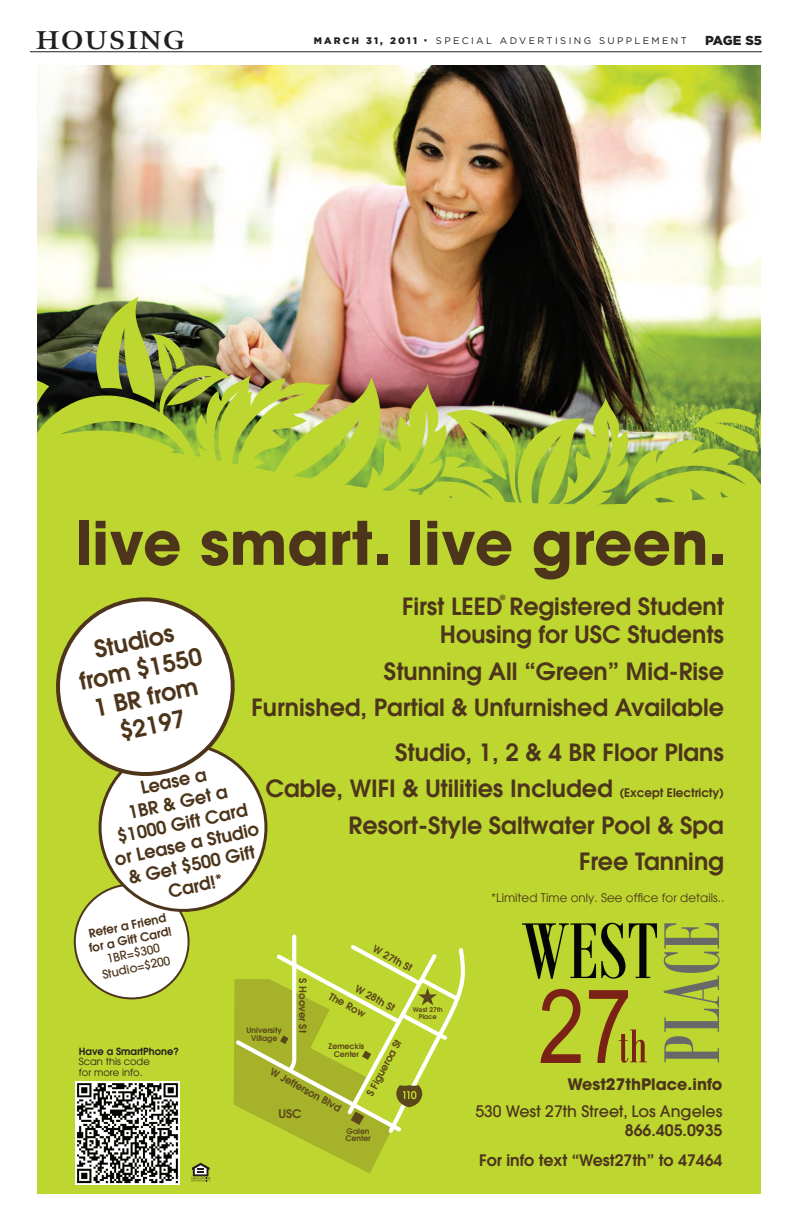
<style>
.page{position:relative;width:792px;height:1224px;background:#fff}
.page>*{position:absolute;margin:0;border:0;box-sizing:border-box;transform-origin:0 0}
.t1{font:700 59.5px "Avant Garde";color:#4c351b}
.t2{font:700 25.8px "Meno";letter-spacing:.075em;color:#231f20}
.t3{font:600 23.8px/28.5px "Avant Garde";color:#4c351b;text-align:right}
.t4{font:21.8px "Minion Pro";color:#4c351b}
.t5{font:600 17.8px/21.4px "Avant Garde";color:#4c351b;text-align:center}
.t6{font:600 15.9px/29.7px "Avant Garde";color:#4c351b;text-align:right}
.t7{font:500 15.9px "Avant Garde";color:#4c351b}
.t8{font:700 15.9px "Avant Garde";color:#4c351b}
.t9{font:900 13px "Gotham";letter-spacing:-.025em;color:#231f20}
.t10{font:11.9px "Avant Garde";color:#4c351b}
.t11{font:600 11.9px/14.3px "Avant Garde";color:#4c351b}
.t12{font:500 11.9px/14.3px "Avant Garde";color:#4c351b;text-align:center}
.t13{font:600 11.9px "Avant Garde";color:#5a471a}
.t14{font:600 10.1px/19px "Avant Garde";color:#5a471a}
.t15{font:9.9px/10.9px "Avant Garde";color:#231f20}
.t16{font:600 9.9px "Avant Garde";color:#231f20}
.t17{font:9.5px "Gotham";letter-spacing:.25em;color:#231f20}
.t18{font:600 7.7px/7.7px "Avant Garde";color:#5a471a;text-align:center}
.t19{font:600 6.5px/6.5px "Avant Garde";color:#5a471a;text-align:center}
.s1{font-weight:900}
.s2{font-family:"Century";font-size:8px}
.s3{font-size:11.9px}
</style>
<div class="page">
<hr style="left:30px;top:51px;width:732px;height:1px;background:#231f20">
<img style="left:37px;top:65px;width:723px;height:232px">
<img style="left:37px;top:297px;width:723px;height:211px">
<div style="left:37px;top:508px;width:723px;height:686px;background:#bed630"></div>
<div style="left:75px;top:885px;width:114px;height:113px;background:#fff;border-radius:50%"></div>
<svg style="left:522px;top:922px;width:198px;height:141px"></svg>
<img style="left:76px;top:1081px;width:103px;height:104px">
<svg style="left:234px;top:934px;width:231px;height:240px"></svg>
<svg style="left:56px;top:597px;width:212px;height:321px"></svg>
<svg style="left:191px;top:1163px;width:19px;height:19px"></svg>
<p class="t2" style="left:36px;top:24px;width:150px">HOUSING</p>
<p class="t17" style="left:314px;top:35px;width:375px"><span class="s1">MARCH 31, 2011</span> <span class="s2">▪</span> SPECIAL ADVERTISING SUPPLEMENT</p>
<p class="t9" style="left:705px;top:33px;width:58px">PAGE S5</p>
<h1 class="t1" style="left:75px;top:504px;width:654px">live smart. live green.</h1>
<p class="t3" style="left:402px;top:592px;width:323px">First LEED Registered Student<br>Housing for USC Students</p>
<p class="t3" style="left:252px;top:653px;width:474px;line-height:36.5px">Stunning All “Green” Mid-Rise<br>Furnished, Partial &amp; Unfurnished Available</p>
<p class="t3" style="left:266px;top:733px;width:460px;line-height:36.5px">Studio, 1, 2 &amp; 4 BR Floor Plans<br>Cable, WIFI &amp; Utilities Included <span class="s3">(Except Electricty)<br></span>Resort-Style Saltwater Pool &amp; Spa<br>Free Tanning</p>
<p class="t4" style="left:499px;top:588px;width:8px">®</p>
<p class="t3" style="left:71px;top:640px;width:126px;text-align:center;rotate:-12deg">Studios from $1550<br>1 BR from $2197</p>
<p class="t5" style="left:99px;top:786px;width:149px;rotate:-12deg">Lease a<br>1BR &amp; Get a $1000 Gift Card or Lease a Studio &amp; Get $500 Gift<br>Card!*</p>
<p class="t11" style="left:85px;top:927px;width:86px;rotate:-12deg">Refer a Friend for a Gift Card!</p>
<p class="t10" style="left:491px;top:890px;width:235px">*Limited Time only. See office for details..</p>
<p class="t12" style="left:98px;top:954px;width:71px;rotate:-12deg">1BR=$300<br>Studio=$200</p>
<p class="t14" style="left:378px;top:939px;width:45px;rotate:28deg">W 27th St</p>
<p class="t14" style="left:343px;top:970px;width:65px;text-indent:20px;rotate:28deg">W 28th St<br>The Row</p>
<p class="t14" style="left:312px;top:978px;width:56px;rotate:90deg">S Hoover St</p>
<p class="t14" style="left:275px;top:1063px;width:81px;rotate:28deg">W Jefferson Blvd</p>
<p class="t19" style="left:413px;top:1007px;width:31px">West 27th<br>Place</p>
<p class="t18" style="left:247px;top:1027px;width:37px">University<br>Village</p>
<p class="t14" style="left:361px;top:1091px;width:64px;rotate:-62deg">S Figueroa St</p>
<p class="t18" style="left:329px;top:1042px;width:37px">Zemeckis<br>Center</p>
<p class="t16" style="left:79px;top:1044px;width:102px">Have a SmartPhone?</p>
<p class="t15" style="left:79px;top:1056px;width:73px">Scan this code for more info.</p>
<p class="t8" style="left:567px;top:1073px;width:157px">West27thPlace.info</p>
<p class="t7" style="left:475px;top:1101px;width:249px">530 West 27th Street, Los Angeles</p>
<p class="t6" style="left:479px;top:1115px;width:245px">866.405.0935<br>For info text “West27th” to 47464</p>
<p class="t13" style="left:278px;top:1105px;width:25px">USC</p>
<p class="t18" style="left:345px;top:1127px;width:27px;text-align:left">Galen<br>Center</p>
</div>
